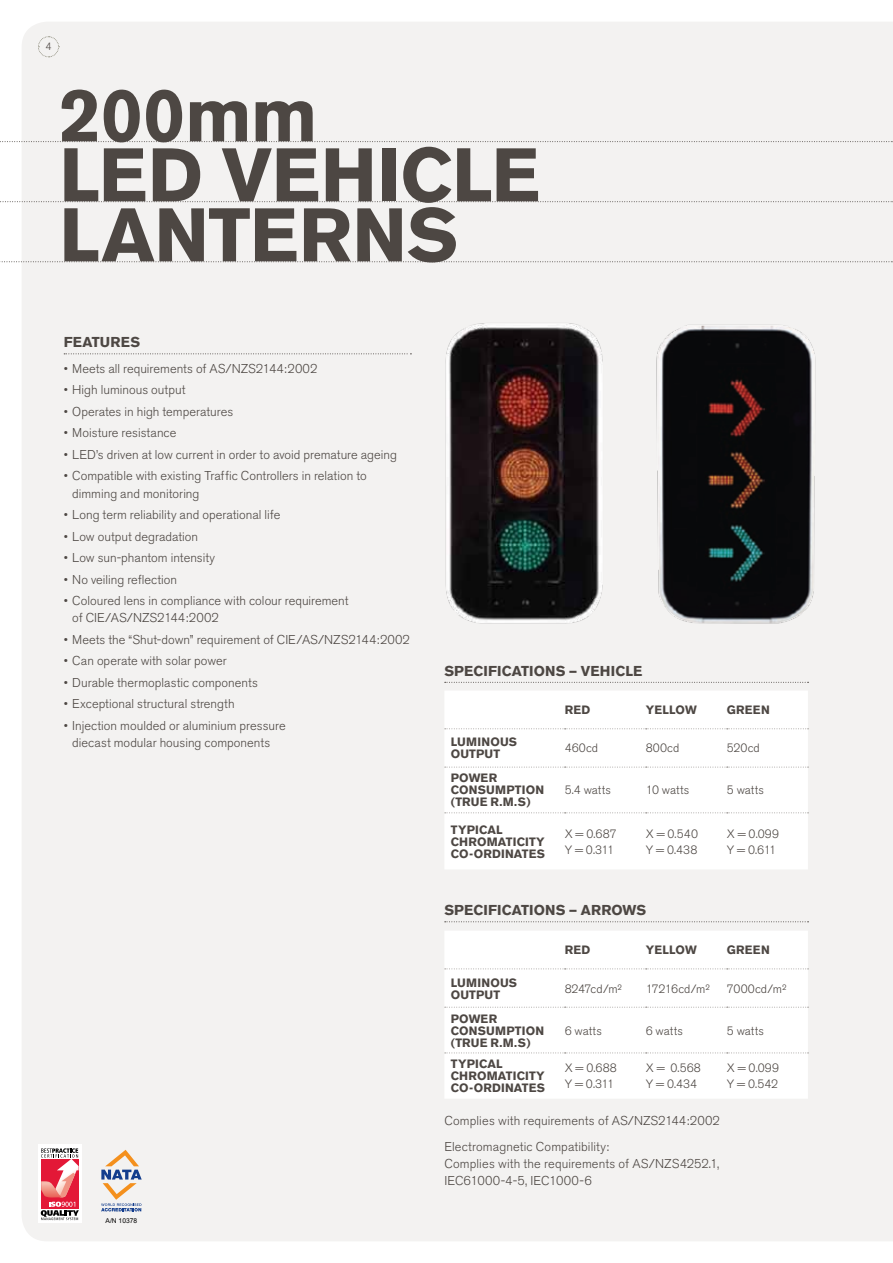
<style>
.page{position:relative;width:893px;height:1263px;background:#fff}
.page>*{position:absolute;margin:0;border:0;box-sizing:border-box;transform-origin:0 0}
.t1{font:700 75px/60px "Akzidenz Grotesk BE";letter-spacing:-.005em;color:#4d4743}
.t2{font:700 14.25px "Akzidenz Grotesk BE";letter-spacing:.01em;color:#4d4743}
.t3{font:300 12.75px/17.2px "Akzidenz Grotesk BE";color:#4d4743}
.t4{font:700 12px/12px "Akzidenz Grotesk BE";letter-spacing:.02em;color:#4d4743}
.t5{font:300 12px/16.2px "Akzidenz Grotesk BE";letter-spacing:.005em;color:#4d4743}
.t6{font:300 12px "Akzidenz Grotesk BE";letter-spacing:-.02em;color:#4d4743}
.t7{font:300 12px "Akzidenz Grotesk BE";letter-spacing:-.025em;color:#4d4743}
.t8{font:300 10.5px "Akzidenz Grotesk BE";color:#4d4743}
.t9{font:6.75px "Arial";color:#000}
</style>
<div class="page">
<div style="left:22px;top:22px;width:871px;height:1219px;background:#f3f2f1"></div>
<img style="left:427px;top:313px;width:192px;height:326px">
<img style="left:638px;top:313px;width:191px;height:326px">
<svg style="left:38px;top:36px;width:22px;height:22px"></svg>
<svg style="left:0;top:201px;width:893px;height:1px"></svg>
<svg style="left:0;top:141px;width:893px;height:1px"></svg>
<svg style="left:0;top:261px;width:893px;height:1px"></svg>
<svg style="left:101px;top:1150px;width:41px;height:61px"></svg>
<svg style="left:444px;top:690px;width:364px;height:179px"></svg>
<svg style="left:445px;top:728px;width:363px;height:1px"></svg>
<svg style="left:445px;top:767px;width:363px;height:1px"></svg>
<svg style="left:445px;top:812px;width:363px;height:1px"></svg>
<svg style="left:444px;top:931px;width:364px;height:168px"></svg>
<svg style="left:445px;top:968px;width:363px;height:1px"></svg>
<svg style="left:445px;top:1007px;width:363px;height:1px"></svg>
<svg style="left:445px;top:1052px;width:363px;height:1px"></svg>
<svg style="left:445px;top:682px;width:363px;height:1px"></svg>
<svg style="left:445px;top:921px;width:363px;height:1px"></svg>
<svg style="left:64px;top:353px;width:347px;height:1px"></svg>
<div style="left:38px;top:1144px;width:44px;height:78px;background:#fff"></div>
<svg style="left:41px;top:1148px;width:38px;height:72px"></svg>
<p class="t8" style="left:45px;top:41px;width:8px">4</p>
<h1 class="t1" style="left:59px;top:86px;width:260px">200MM<br>LED</h1>
<h1 class="t1" style="left:222px;top:146px;width:196px">VEHICLE</h1>
<h1 class="t1" style="left:59px;top:206px;width:48px">LAN</h1>
<h1 class="t1" style="left:208px;top:206px;width:92px">TERN</h1>
<h1 class="t1" style="left:407px;top:206px;width:53px">S</h1>
<p class="t2" style="left:64px;top:334px;width:75px">FEATURES</p>
<p class="t3" style="left:64px;top:360px;width:255px">• Meets all requirements of AS/NZS2144:2002</p>
<p class="t3" style="left:64px;top:382px;width:123px">• H igh luminous output</p>
<p class="t3" style="left:64px;top:403px;width:171px">• Operates in high temperatures</p>
<p class="t3" style="left:64px;top:425px;width:114px">• Moisture resistance</p>
<p class="t3" style="left:64px;top:446px;width:335px">• LED’s driven at low current in order to avoid premature ageing</p>
<p class="t3" style="left:72px;top:468px;width:296px;text-indent:-9px">• Compatible with existing Traffic Controllers in relation to dimming and monitoring</p>
<p class="t3" style="left:64px;top:506px;width:218px">• Long term reliability and operational life</p>
<p class="t3" style="left:64px;top:528px;width:136px">• Low output degradation</p>
<p class="t3" style="left:64px;top:549px;width:153px">• Low sun-phantom intensity</p>
<p class="t3" style="left:64px;top:571px;width:115px">• No veiling reflection</p>
<p class="t3" style="left:72px;top:592px;width:278px;text-indent:-9px">• Coloured lens in compliance with colour requirement of CIE/AS/NZS2144:2002</p>
<p class="t3" style="left:64px;top:631px;width:348px">• Meets the “Shut-down” requirement of CIE/AS/NZS2144:2002</p>
<p class="t3" style="left:64px;top:653px;width:165px">• Can operate with solar power</p>
<p class="t3" style="left:64px;top:674px;width:196px">• Durable thermoplastic components</p>
<p class="t3" style="left:64px;top:695px;width:172px">• Exceptional structural strength</p>
<p class="t3" style="left:64px;top:717px;width:223px;text-align:center">• Injection moulded or aluminium pressure diecast modular housing components</p>
<p class="t9" style="left:106px;top:1216px;width:33px">A/N 10378</p>
<p class="t2" style="left:444px;top:662px;width:20px">SPECIFICA</p>
<p class="t2" style="left:521px;top:662px;width:18px">TION</p>
<p class="t2" style="left:556px;top:662px;width:64px">S — VEHICLE</p>
<p class="t4" style="left:565px;top:704px;width:10px">RED</p>
<p class="t4" style="left:646px;top:704px;width:10px">YELLOW</p>
<p class="t4" style="left:727px;top:704px;width:44px">GREEN</p>
<p class="t4" style="left:451px;top:736px;width:66px">LUMINOUS<br>OUTPUT</p>
<p class="t5" style="left:565px;top:740px;width:35px">460cd</p>
<p class="t5" style="left:646px;top:740px;width:35px">800cd</p>
<p class="t5" style="left:727px;top:740px;width:34px">520cd</p>
<p class="t4" style="left:451px;top:772px;width:95px">POWER<br>CONSUMPTION (TRUE R.M.S)</p>
<p class="t5" style="left:565px;top:782px;width:48px">5.4 watts</p>
<p class="t5" style="left:646px;top:782px;width:45px">10 watts</p>
<p class="t5" style="left:727px;top:782px;width:39px">5 watts</p>
<p class="t4" style="left:451px;top:824px;width:96px">TYPICAL<br>CH ROMATICITY<br>CO-ORDINATES</p>
<p class="t5" style="left:565px;top:825px;width:53px">X = 0.687<br>Y = 0.311</p>
<p class="t5" style="left:646px;top:825px;width:54px">X = 0.540<br>Y = 0.438</p>
<p class="t5" style="left:727px;top:825px;width:54px">X = 0.099<br>Y = 0.611</p>
<p class="t2" style="left:444px;top:902px;width:20px">SPECIFICA</p>
<p class="t2" style="left:521px;top:902px;width:18px">TION</p>
<p class="t2" style="left:556px;top:902px;width:38px">S — ARROW</p>
<p class="t2" style="left:637px;top:902px;width:11px">S</p>
<p class="t4" style="left:565px;top:944px;width:10px">RED</p>
<p class="t4" style="left:646px;top:944px;width:10px">YELLOW</p>
<p class="t4" style="left:727px;top:944px;width:44px">GREEN</p>
<p class="t4" style="left:451px;top:976px;width:66px">LUMINOUS<br>OUTPUT</p>
<p class="t7" style="left:565px;top:982px;width:59px">8247cd/m²</p>
<p class="t6" style="left:646px;top:982px;width:66px">17216cd/m²</p>
<p class="t5" style="left:727px;top:980px;width:61px">7000cd/m²</p>
<p class="t4" style="left:451px;top:1012px;width:95px">POWER<br>CONSUMPTION (TRUE R.M.S)</p>
<p class="t5" style="left:565px;top:1022px;width:39px">6 watts</p>
<p class="t5" style="left:646px;top:1022px;width:39px">6 watts</p>
<p class="t5" style="left:727px;top:1022px;width:39px">5 watts</p>
<p class="t4" style="left:451px;top:1058px;width:96px">TYPICAL<br>CH ROMATICITY<br>CO-ORDINATES</p>
<p class="t5" style="left:565px;top:1060px;width:54px">X = 0.688<br>Y = 0.311</p>
<p class="t5" style="left:646px;top:1060px;width:57px">X = 0.568<br>Y = 0.434</p>
<p class="t5" style="left:727px;top:1060px;width:54px">X = 0.099<br>Y = 0.542</p>
<p class="t3" style="left:444px;top:1108px;width:277px;line-height:25.8px">Complies with requirements of AS/NZS2144:2002<br>Electromagnetic Compatibility:</p>
<p class="t3" style="left:444px;top:1155px;width:276px">Complies with the requirements of AS/NZS4252.1,<br>IEC61000-4-5, IEC1000-6</p>
</div>
